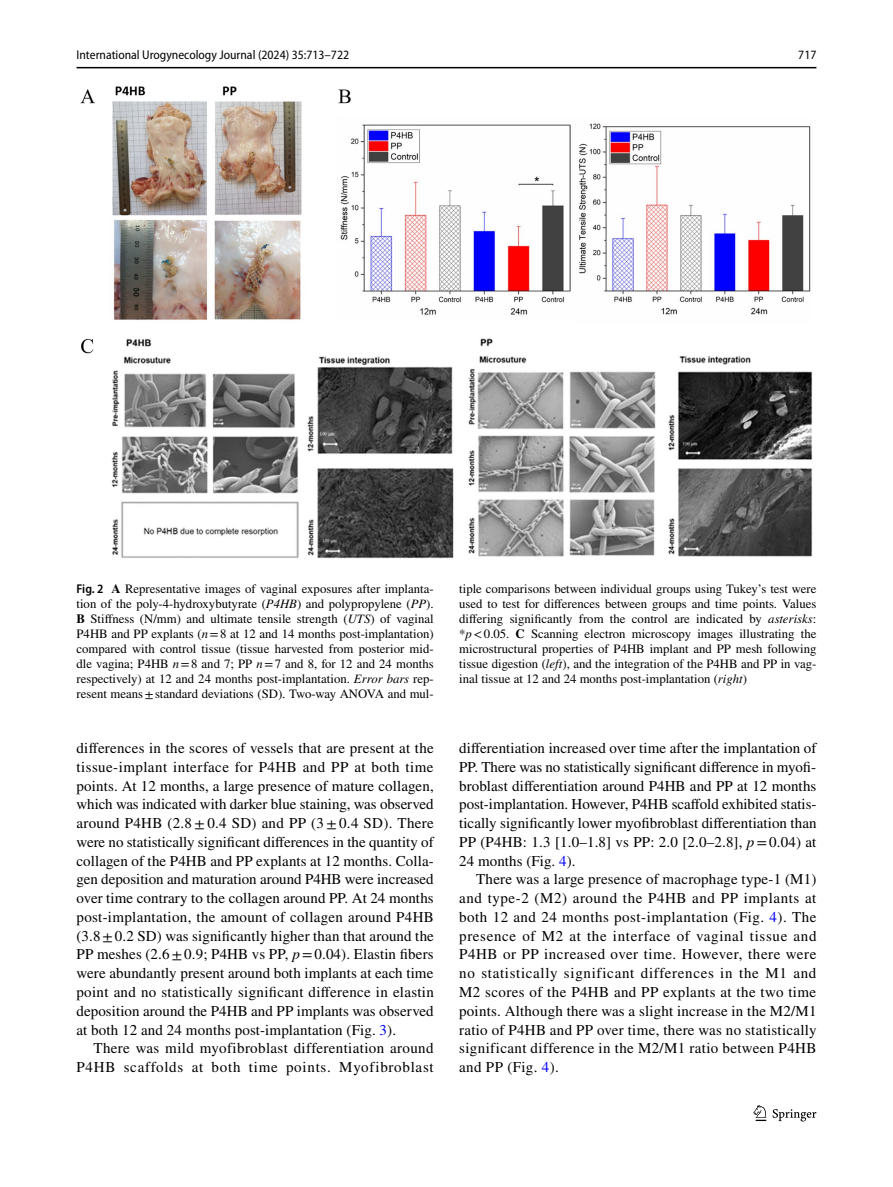
<style>
.page{position:relative;width:893px;height:1187px;background:#fff}
.page>*{position:absolute;margin:0;border:0;box-sizing:border-box;transform-origin:0 0}
.t1{font:15px/18.8px "STIX";letter-spacing:.025em;color:#000;text-align:justify}
.t2{font:12.75px/15px "STIX";color:#000;text-align:justify}
.t3{font:semi-condensed 12.75px "Myriad Pro";color:#000}
.s1{font-family:"Myriad Pro";font-weight:600;font-stretch:semi-condensed}
.s2{font-weight:700}
.s3{font-style:italic}
.s4{color:#00f}
</style>
<div class="page">
<hr style="left:77px;top:67px;width:739px;height:1px;background:#000">
<svg style="left:753px;top:1105px;width:13px;height:15px"></svg>
<svg style="left:773px;top:1109px;width:43px;height:12px"></svg>
<img style="left:81px;top:87px;width:731px;height:471px">
<p class="t3" style="left:77px;top:48px;width:274px">International Urogynecology Journal (2024) 35:713–722</p>
<p class="t3" style="left:798px;top:48px;width:20px">717</p>
<p class="t2" style="left:77px;top:582px;width:359px"><span class="s1">Fig. 2</span> <span class="s2">A</span> Representative images of vaginal exposures after implanta&shy;tion of the poly-4-hydroxybutyrate (<span class="s3">P4HB</span>) and polypropylene (<span class="s3">PP</span>).<br><span class="s2">B</span> Stiffness (N/mm) and ultimate tensile strength (<span class="s3">UTS</span>) of vaginal P4HB and PP explants (<span class="s3">n</span>=8 at 12 and 14 months post-implantation) compared with control tissue (tissue harvested from posterior mid&shy;dle vagina; P4HB <span class="s3">n</span>=8 and 7; PP <span class="s3">n</span>=7 and 8, for 12 and 24 months respectively) at 12 and 24 months post-implantation. <span class="s3">Error bars</span> rep&shy;resent means±standard deviations (SD). Two-way ANOVA and mul-</p>
<p class="t2" style="left:459px;top:582px;width:359px">tiple comparisons between individual groups using Tukey’s test were used to test for differences between groups and time points. Values differing significantly from the control are indicated by <span class="s3">asterisks</span>: *<span class="s3">p</span>&lt;0.05. <span class="s2">C</span> Scanning electron microscopy images illustrating the microstructural properties of P4HB implant and PP mesh following tissue digestion (<span class="s3">left</span>), and the integration of the P4HB and PP in vag&shy;inal tissue at 12 and 24 months post-implantation (<span class="s3">right</span>)</p>
<p class="t1" style="left:77px;top:739px;width:359px">differences in the scores of vessels that are present at the tissue-implant interface for P4HB and PP at both time points. At 12 months, a large presence of mature collagen, which was indicated with darker blue staining, was observed around P4HB (2.8±0.4 SD) and PP (3±0.4 SD). There were no statistically significant differences in the quantity of collagen of the P4HB and PP explants at 12 months. Colla&shy;gen deposition and maturation around P4HB were increased over time contrary to the collagen around PP. At 24 months post-implantation, the amount of collagen around P4HB (3.8±0.2 SD) was significantly higher than that around the PP meshes (2.6±0.9; P4HB vs PP, <span class="s3">p</span>=0.04). Elastin fibers were abundantly present around both implants at each time point and no statistically significant difference in elastin deposition around the P4HB and PP implants was observed at both 12 and 24 months post-implantation (Fig. <span class="s4">3</span>).</p>
<p class="t1" style="left:77px;top:1039px;width:359px;text-align:right">There was mild myofibroblast differentiation around<br>P4HB scaffolds at both time points. Myofibroblast</p>
<p class="t1" style="left:459px;top:739px;width:359px">differentiation increased over time after the implantation of PP. There was no statistically significant difference in myofi&shy;broblast differentiation around P4HB and PP at 12 months post-implantation. However, P4HB scaffold exhibited statis&shy;tically significantly lower myofibroblast differentiation than PP (P4HB: 1.3 [1.0–1.8] vs PP: 2.0 [2.0–2.8], <span class="s3">p</span>=0.04) at 24 months (Fig. <span class="s4">4</span>).</p>
<p class="t1" style="left:459px;top:871px;width:359px;text-indent:17px">There was a large presence of macrophage type-1 (M1) and type-2 (M2) around the P4HB and PP implants at both 12 and 24 months post-implantation (Fig. <span class="s4">4</span>). The presence of M2 at the interface of vaginal tissue and P4HB or PP increased over time. However, there were no statistically significant differences in the M1 and M2 scores of the P4HB and PP explants at the two time points. Although there was a slight increase in the M2/M1 ratio of P4HB and PP over time, there was no statistically significant difference in the M2/M1 ratio between P4HB and PP (Fig. <span class="s4">4</span>).</p>
</div>
